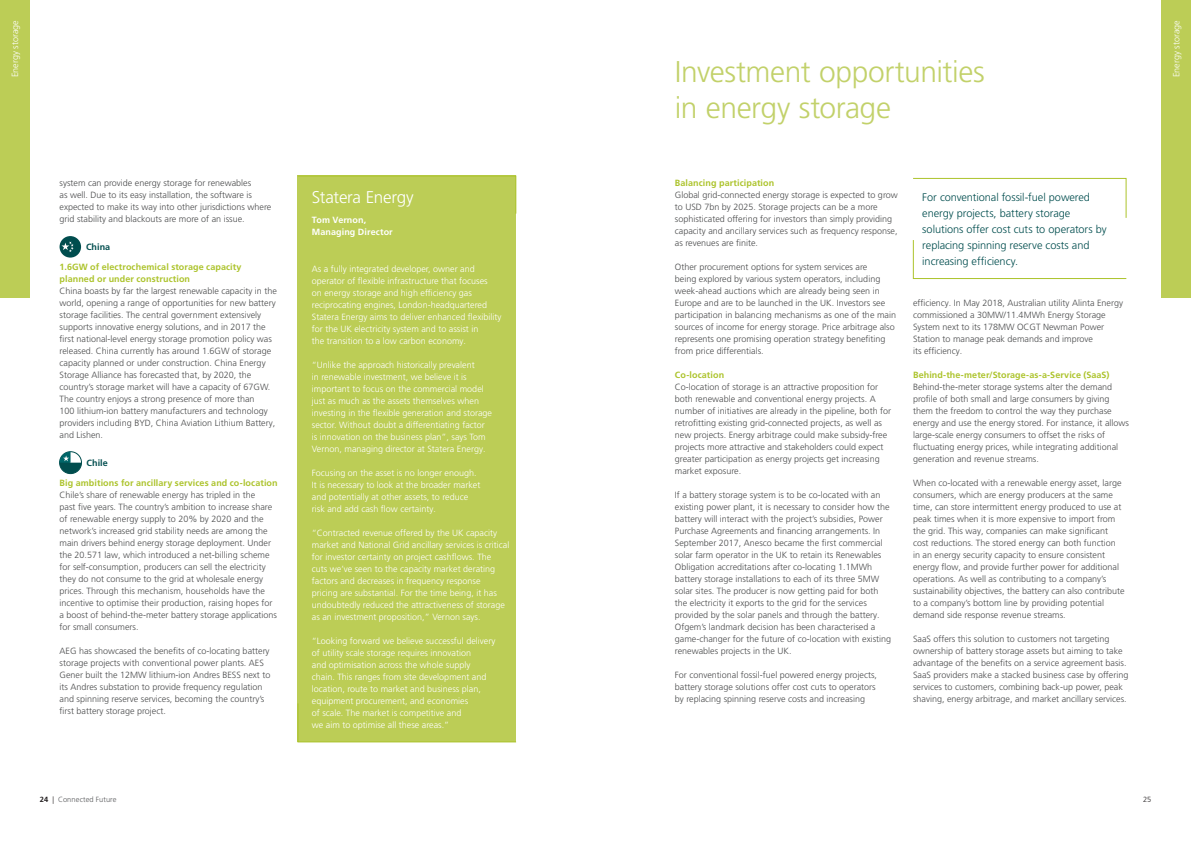
<style>
.page{position:relative;width:1191px;height:842px;background:#fff}
.page>*{position:absolute;margin:0;border:0;box-sizing:border-box;transform-origin:0 0}
.Head_4___30_36pt___L{font:300 30px "Frutiger LT Pro";letter-spacing:-.015em;color:#c2d16a}
.Intro_4___17_22pt{font:300 17px "Frutiger LT Pro";letter-spacing:-.015em;color:#fff}
.Copy___9_12pt___Ligh{font:300 11px/16px "Frutiger LT Pro";letter-spacing:-.005em;color:#004d4e}
.Body{font:300 9px/12px "Frutiger LT Pro";color:#4b4c4d}
.Body-2{font:300 9px/12px "Frutiger LT Pro";color:#fff}
.Sub_5___9_12pt___Bol{font:700 9px/12px "Frutiger LT Pro";letter-spacing:.01em;color:#acc32b}
.Register___9_12pt{font:300 9px "Frutiger LT Pro";letter-spacing:.005em;color:#fff}
.Sub_5___9_12pt___Bol-2{font:700 9px "Frutiger LT Pro";letter-spacing:.01em;color:#fff}
.Body-3{font:700 9px "Frutiger LT Pro";letter-spacing:.005em;color:#004d4e}
.t1{font:300 7.5px "Frutiger LT Pro";letter-spacing:.005em;color:#57585a}
.t2{font:300 7.5px "Frutiger LT Pro";color:#231f20}
.s1{font-weight:700;color:#231f20}
.s2{color:#231f20}
</style>
<div class="page">
<div style="left:298px;top:176px;width:218px;height:566px;background:#bccd56"></div>
<div style="left:0;top:0;width:30px;height:298px;background:#bccd56"></div>
<div style="left:1161px;top:0;width:30px;height:298px;background:#bccd56"></div>
<div style="left:60px;top:236px;width:21px;height:22px;background:#004d4e;border-radius:50%"></div>
<svg style="left:61px;top:242px;width:13px;height:10px"></svg>
<div style="left:60px;top:452px;width:22px;height:22px;border:1px solid #004d4e;border-radius:50%"></div>
<svg style="left:60px;top:452px;width:21px;height:22px"></svg>
<svg style="left:297px;top:703px;width:219px;height:39px"></svg>
<svg style="left:297px;top:175px;width:219px;height:39px"></svg>
<svg style="left:913px;top:240px;width:213px;height:39px"></svg>
<svg style="left:913px;top:178px;width:213px;height:40px"></svg>
<p class="Register___9_12pt" style="left:10px;top:77px;width:59px;rotate:-90deg">Energy storage</p>
<p class="Register___9_12pt" style="left:1171px;top:77px;width:59px;rotate:-90deg">Energy storage</p>
<p class="Head_4___30_36pt___L" style="left:675px;top:54px;width:311px">Investment opportunities</p>
<p class="Head_4___30_36pt___L" style="left:675px;top:90px;width:218px">in energy storage</p>
<p class="Body" style="left:60px;top:177px;width:213px">system can provide energy storage for renewables<br>as well. Due to its easy installation, the software is expected to make its way into other jurisdictions where grid stability and blackouts are more of an issue.</p>
<p class="Body-3" style="left:86px;top:241px;width:26px">China</p>
<p class="Sub_5___9_12pt___Bol" style="left:60px;top:260px;width:183px">1.6GW of electrochemical storage capacity planned or under construction</p>
<p class="Body" style="left:60px;top:285px;width:219px">China boasts by far the largest renewable capacity in the world, opening a range of opportunities for new battery storage facilities. The central government extensively supports innovative energy solutions, and in 2017 the first national-level energy storage promotion policy was released. China currently has around 1.6GW of storage capacity planned or under construction. China Energy Storage Alliance has forecasted that, by 2020, the country’s storage market will have a capacity of 67GW.<br>The country enjoys a strong presence of more than<br>100 lithium-ion battery manufacturers and technology providers including BYD, China Aviation Lithium Battery, and Lishen.</p>
<p class="Body-3" style="left:87px;top:457px;width:23px">Chile</p>
<p class="Sub_5___9_12pt___Bol" style="left:60px;top:477px;width:220px">Big ambitions for ancillary services and co-location</p>
<p class="Body" style="left:60px;top:489px;width:219px">Chile’s share of renewable energy has tripled in the<br>past five years. The country’s ambition to increase share of renewable energy supply to 20% by 2020 and the network’s increased grid stability needs are among the main drivers behind energy storage deployment. Under the 20.571 law, which introduced a net-billing scheme for self-consumption, producers can sell the electricity they do not consume to the grid at wholesale energy prices. Through this mechanism, households have the incentive to optimise their production, raising hopes for a boost of behind-the-meter battery storage applications for small consumers.</p>
<p class="Body" style="left:60px;top:645px;width:212px">AEG has showcased the benefits of co-locating battery storage projects with conventional power plants. AES Gener built the 12MW lithium-ion Andres BESS next to its Andres substation to provide frequency regulation and spinning reserve services, becoming the country’s first battery storage project.</p>
<p class="Intro_4___17_22pt" style="left:312px;top:187px;width:103px">Statera Energy</p>
<p class="Sub_5___9_12pt___Bol-2" style="left:312px;top:215px;width:56px">Tom Vernon,</p>
<p class="Sub_5___9_12pt___Bol-2" style="left:312px;top:227px;width:82px">Managing Director</p>
<p class="Body-2" style="left:312px;top:263px;width:191px">As a fully integrated developer, owner and operator of flexible infrastructure that focuses<br>on energy storage and high efficiency gas reciprocating engines, London-headquartered Statera Energy aims to deliver enhanced flexibility for the UK electricity system and to assist in<br>the transition to a low carbon economy.</p>
<p class="Body-2" style="left:312px;top:359px;width:182px">“Unlike the approach historically prevalent<br>in renewable investment, we believe it is important to focus on the commercial model just as much as the assets themselves when investing in the flexible generation and storage sector. Without doubt a differentiating factor is innovation on the business plan”, says Tom Vernon, managing director at Statera Energy.</p>
<p class="Body-2" style="left:312px;top:467px;width:170px">Focusing on the asset is no longer enough.<br>It is necessary to look at the broader market and potentially at other assets, to reduce risk and add cash flow certainty.</p>
<p class="Body-2" style="left:312px;top:527px;width:199px">“Contracted revenue offered by the UK capacity market and National Grid ancillary services is critical for investor certainty on project cashflows. The<br>cuts we’ve seen to the capacity market derating factors and decreases in frequency response<br>pricing are substantial. For the time being, it has undoubtedly reduced the attractiveness of storage as an investment proposition,” Vernon says.</p>
<p class="Body-2" style="left:312px;top:635px;width:185px">“Looking forward we believe successful delivery of utility scale storage requires innovation<br>and optimisation across the whole supply chain. This ranges from site development and location, route to market and business plan, equipment procurement, and economies<br>of scale. The market is competitive and<br>we aim to optimise all these areas.”</p>
<p class="Sub_5___9_12pt___Bol" style="left:675px;top:176px;width:101px">Balancing participation</p>
<p class="Body" style="left:675px;top:189px;width:224px">Global grid-connected energy storage is expected to grow to USD 7bn by 2025. Storage projects can be a more sophisticated offering for investors than simply providing capacity and ancillary services such as frequency response, as revenues are finite.</p>
<p class="Body" style="left:675px;top:261px;width:223px">Other procurement options for system services are<br>being explored by various system operators, including week-ahead auctions which are already being seen in Europe and are to be launched in the UK. Investors see participation in balancing mechanisms as one of the main sources of income for energy storage. Price arbitrage also represents one promising operation strategy benefiting from price differentials.</p>
<p class="Sub_5___9_12pt___Bol" style="left:675px;top:368px;width:51px">Co-location</p>
<p class="Body" style="left:675px;top:381px;width:218px">Co-location of storage is an attractive proposition for both renewable and conventional energy projects. A number of initiatives are already in the pipeline, both for retrofitting existing grid-connected projects, as well as new projects. Energy arbitrage could make subsidy-free projects more attractive and stakeholders could expect greater participation as energy projects get increasing market exposure.</p>
<p class="Body" style="left:675px;top:489px;width:218px">If a battery storage system is to be co-located with an existing power plant, it is necessary to consider how the battery will interact with the project’s subsidies, Power Purchase Agreements and financing arrangements. In September 2017, Anesco became the first commercial solar farm operator in the UK to retain its Renewables Obligation accreditations after co-locating 1.1MWh battery storage installations to each of its three 5MW solar sites. The producer is now getting paid for both the electricity it exports to the grid for the services provided by the solar panels and through the battery.<br>Ofgem’s landmark decision has been characterised a game-changer for the future of co-location with existing renewables projects in the UK.</p>
<p class="Body" style="left:675px;top:669px;width:204px">For conventional fossil-fuel powered energy projects, battery storage solutions offer cost cuts to operators by replacing spinning reserve costs and increasing</p>
<p class="Copy___9_12pt___Ligh" style="left:922px;top:189px;width:186px">For conventional fossil-fuel powered energy projects, battery storage solutions offer cost cuts to operators by replacing spinning reserve costs and increasing efficiency.</p>
<p class="Body" style="left:913px;top:297px;width:211px">efficiency. In May 2018, Australian utility Alinta Energy commissioned a 30MW/11.4MWh Energy Storage System next to its 178MW OCGT Newman Power Station to manage peak demands and improve<br>its efficiency.</p>
<p class="Sub_5___9_12pt___Bol" style="left:913px;top:368px;width:198px">Behind-the-meter/Storage-as-a-Service (SaaS)</p>
<p class="Body" style="left:913px;top:381px;width:217px">Behind-the-meter storage systems alter the demand profile of both small and large consumers by giving them the freedom to control the way they purchase energy and use the energy stored. For instance, it allows large-scale energy consumers to offset the risks of fluctuating energy prices, while integrating additional generation and revenue streams.</p>
<p class="Body" style="left:913px;top:477px;width:213px">When co-located with a renewable energy asset, large consumers, which are energy producers at the same time, can store intermittent energy produced to use at peak times when it is more expensive to import from the grid. This way, companies can make significant cost reductions. The stored energy can both function in an energy security capacity to ensure consistent energy flow, and provide further power for additional operations. As well as contributing to a company’s sustainability objectives, the battery can also contribute to a company’s bottom line by providing potential demand side response revenue streams.</p>
<p class="Body" style="left:913px;top:633px;width:217px">SaaS offers this solution to customers not targeting ownership of battery storage assets but aiming to take advantage of the benefits on a service agreement basis.<br>SaaS providers make a stacked business case by offering services to customers, combining back-up power, peak shaving, energy arbitrage, and market ancillary services.</p>
<p class="t1" style="left:40px;top:795px;width:78px"><span class="s1">24</span> <span class="s2">|</span> Connected Future</p>
<p class="t2" style="left:1143px;top:795px;width:10px">25</p>
</div>
